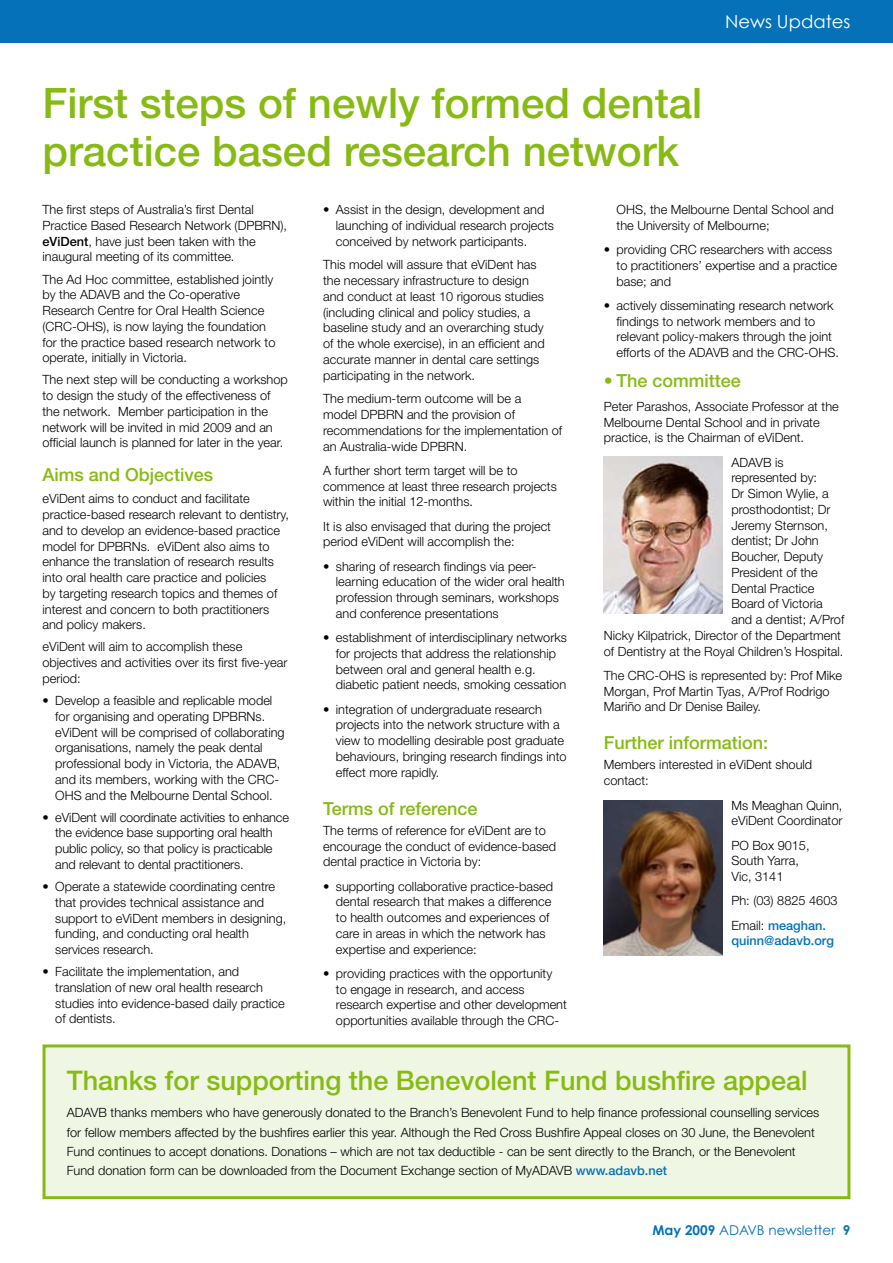
<style>
.page{position:relative;width:893px;height:1263px;background:#fff}
.page>*{position:absolute;margin:0;border:0;box-sizing:border-box;transform-origin:0 0}
.t1{font:500 42px/48px "Helvetica Neue";color:#87ba13}
.t2{font:500 27px "Helvetica Neue";color:#87ba13}
.t3{font:500 18px "Helvetica Neue";color:#87ba13}
.t4{font:18px "Century Gothic";color:#fff}
.t5{font:13.5px "Century Gothic";color:#0471b9}
.t6{font:300 12.75px/15.8px "Helvetica Neue";color:#000}
.t7{font:500 12.75px "Helvetica Neue";color:#0471b9}
.s1{font-weight:500}
.s2{font-weight:500;color:#0471b9}
.s3{font-weight:700}
</style>
<div class="page">
<div style="left:0;top:0;width:893px;height:43px;background:#0471b9"></div>
<img style="left:604px;top:800px;width:119px;height:155px">
<img style="left:604px;top:457px;width:119px;height:156px">
<div style="left:44px;top:1046px;width:805px;height:152px;background:#eff6e4"></div>
<div style="left:43px;top:1044px;width:807px;height:155px;border:3px solid #87ba13"></div>
<h1 class="t1" style="left:43px;top:78px;width:661px">First steps of newly formed dental practice based research network</h1>
<h3 class="t4" style="left:725px;top:11px;width:127px">News Updates</h3>
<p class="t6" style="left:43px;top:201px;width:246px">The first steps of Australia’s first Dental Practice Based Research Network (DPBRN), <span class="s1">eViDent</span>, have just been taken with the inaugural meeting of its committee.</p>
<p class="t6" style="left:43px;top:271px;width:234px">The Ad Hoc committee, established jointly by the ADAVB and the Co-operative Research Centre for Oral Health Science (CRC-OHS), is now laying the foundation for the practice based research network to operate, initially in Victoria.</p>
<p class="t6" style="left:43px;top:372px;width:247px">The next step will be conducting a workshop to design the study of the effectiveness of the network. Member participation in the network will be invited in mid 2009 and an official launch is planned for later in the year.</p>
<h3 class="t3" style="left:43px;top:464px;width:172px">Aims and Objectives</h3>
<p class="t6" style="left:43px;top:491px;width:248px">eViDent aims to conduct and facilitate practice-based research relevant to dentistry, and to develop an evidence-based practice model for DPBRNs. eViDent also aims to enhance the translation of research results into oral health care practice and policies<br>by targeting research topics and themes of interest and concern to both practitioners and policy makers.</p>
<p class="t6" style="left:43px;top:639px;width:246px">eViDent will aim to accomplish these objectives and activities over its first five-year period:</p>
<p class="t6" style="left:55px;top:692px;width:231px;text-indent:-13px">• Develop a feasible and replicable model for organising and operating DPBRNs. eViDent will be comprised of collaborating organisations, namely the peak dental professional body in Victoria, the ADAVB, and its members, working with the CRC-OHS and the Melbourne Dental School.</p>
<p class="t6" style="left:55px;top:809px;width:235px;text-indent:-13px">• eViDent will coordinate activities to enhance the evidence base supporting oral health public policy, so that policy is practicable and relevant to dental practitioners.</p>
<p class="t6" style="left:55px;top:878px;width:233px;text-indent:-13px">• Operate a statewide coordinating centre that provides technical assistance and support to eViDent members in designing, funding, and conducting oral health services research.</p>
<p class="t6" style="left:55px;top:963px;width:231px;text-indent:-13px">• Facilitate the implementation, and translation of new oral health research studies into evidence-based daily practice of dentists.</p>
<p class="t6" style="left:336px;top:201px;width:219px;text-indent:-13px">• Assist in the design, development and launching of individual research projects conceived by network participants.</p>
<p class="t6" style="left:323px;top:257px;width:223px">This model will assure that eViDent has the necessary infrastructure to design and conduct at least 10 rigorous studies (including clinical and policy studies, a baseline study and an overarching study of the whole exercise), in an efficient and accurate manner in dental care settings participating in the network.</p>
<p class="t6" style="left:323px;top:391px;width:240px">The medium-term outcome will be a<br>model DPBRN and the provision of recommendations for the implementation of an Australia-wide DPBRN.</p>
<p class="t6" style="left:323px;top:462px;width:235px">A further short term target will be to commence at least three research projects within the initial 12-months.</p>
<p class="t6" style="left:323px;top:518px;width:229px">It is also envisaged that during the project period eViDent will accomplish the:</p>
<p class="t6" style="left:336px;top:558px;width:230px;text-indent:-13px">• sharing of research findings via peer&shy;learning education of the wider oral health profession through seminars, workshops and conference presentations</p>
<p class="t6" style="left:336px;top:629px;width:232px;text-indent:-13px">• establishment of interdisciplinary networks for projects that address the relationship between oral and general health e.g. diabetic patient needs, smoking cessation</p>
<p class="t6" style="left:336px;top:701px;width:232px;text-indent:-13px">• integration of undergraduate research projects into the network structure with a view to modelling desirable post graduate behaviours, bringing research findings into effect more rapidly.</p>
<h3 class="t3" style="left:323px;top:798px;width:156px">Terms of reference</h3>
<p class="t6" style="left:323px;top:822px;width:234px">The terms of reference for eViDent are to encourage the conduct of evidence-based dental practice in Victoria by:</p>
<p class="t6" style="left:336px;top:878px;width:219px;text-indent:-13px">• supporting collaborative practice-based dental research that makes a difference to health outcomes and experiences of care in areas in which the network has expertise and experience:</p>
<p class="t6" style="left:336px;top:965px;width:232px;text-indent:-13px">• providing practices with the opportunity<br>to engage in research, and access research expertise and other development opportunities available through the CRC-</p>
<p class="t6" style="left:617px;top:201px;width:219px">OHS, the Melbourne Dental School and the University of Melbourne;</p>
<p class="t6" style="left:617px;top:241px;width:222px;text-indent:-13px">• providing CRC researchers with access to practitioners’ expertise and a practice base; and</p>
<p class="t6" style="left:617px;top:297px;width:224px;text-indent:-13px">• actively disseminating research network findings to network members and to relevant policy-makers through the joint efforts of the ADAVB and the CRC-OHS.</p>
<h3 class="t3" style="left:604px;top:369px;width:139px">• The committee</h3>
<p class="t6" style="left:604px;top:398px;width:237px">Peter Parashos, Associate Professor at the<br>Melbourne Dental School and in private practice, is the Chairman of eViDent.</p>
<p class="t6" style="left:731px;top:454px;width:54px">ADAVB is</p>
<p class="t6" style="left:731px;top:470px;width:87px">represented by:</p>
<p class="t6" style="left:731px;top:485px;width:99px">Dr Simon Wylie, a</p>
<p class="t6" style="left:731px;top:501px;width:101px">prosthodontist; Dr</p>
<p class="t6" style="left:731px;top:517px;width:98px">Jeremy Sternson,</p>
<p class="t6" style="left:731px;top:533px;width:89px">dentist; Dr John</p>
<p class="t6" style="left:731px;top:548px;width:93px">Boucher, Deputy</p>
<p class="t6" style="left:731px;top:564px;width:88px">President of the</p>
<p class="t6" style="left:731px;top:580px;width:85px">Dental Practice</p>
<p class="t6" style="left:731px;top:596px;width:93px">Board of Victoria</p>
<p class="t6" style="left:731px;top:611px;width:114px">and a dentist; A/Prof</p>
<p class="t6" style="left:604px;top:627px;width:239px">Nicky Kilpatrick, Director of the Department</p>
<p class="t6" style="left:604px;top:643px;width:241px">of Dentistry at the Royal Children’s Hospital.</p>
<p class="t6" style="left:604px;top:667px;width:240px">The CRC-OHS is represented by: Prof Mike<br>Morgan, Prof Martin Tyas, A/Prof Rodrigo<br>Mariño and Dr Denise Bailey.</p>
<h3 class="t3" style="left:604px;top:732px;width:166px">Further information:</h3>
<p class="t6" style="left:604px;top:757px;width:210px">Members interested in eViDent should contact:</p>
<p class="t6" style="left:731px;top:797px;width:113px">Ms Meaghan Quinn, eViDent Coordinator</p>
<p class="t6" style="left:731px;top:837px;width:80px">PO Box 9015,<br>South Yarra,<br>Vic, 3141</p>
<p class="t6" style="left:731px;top:888px;width:108px;line-height:24.3px">Ph: (03) 8825 4603<br>Email: <span class="s2">meaghan.</span></p>
<p class="t7" style="left:731px;top:933px;width:104px">quinn@adavb.org</p>
<h2 class="t2" style="left:67px;top:1064px;width:742px">Thanks for supporting the Benevolent Fund bushfire appeal</h2>
<p class="t6" style="left:67px;top:1103px;width:754px;line-height:19.2px">ADAVB thanks members who have generously donated to the Branch’s Benevolent Fund to help finance professional counselling services for fellow members affected by the bushfires earlier this year. Although the Red Cross Bushfire Appeal closes on 30 June, the Benevolent Fund continues to accept donations. Donations – which are not tax deductible - can be sent directly to the Branch, or the Benevolent Fund donation form can be downloaded from the Document Exchange section of MyADAVB <span class="s2">www.adavb.net</span></p>
<p class="t5" style="left:652px;top:1222px;width:200px"><span class="s3">May 2009</span> ADAVB newsletter <span class="s3">9</span></p>
</div>
